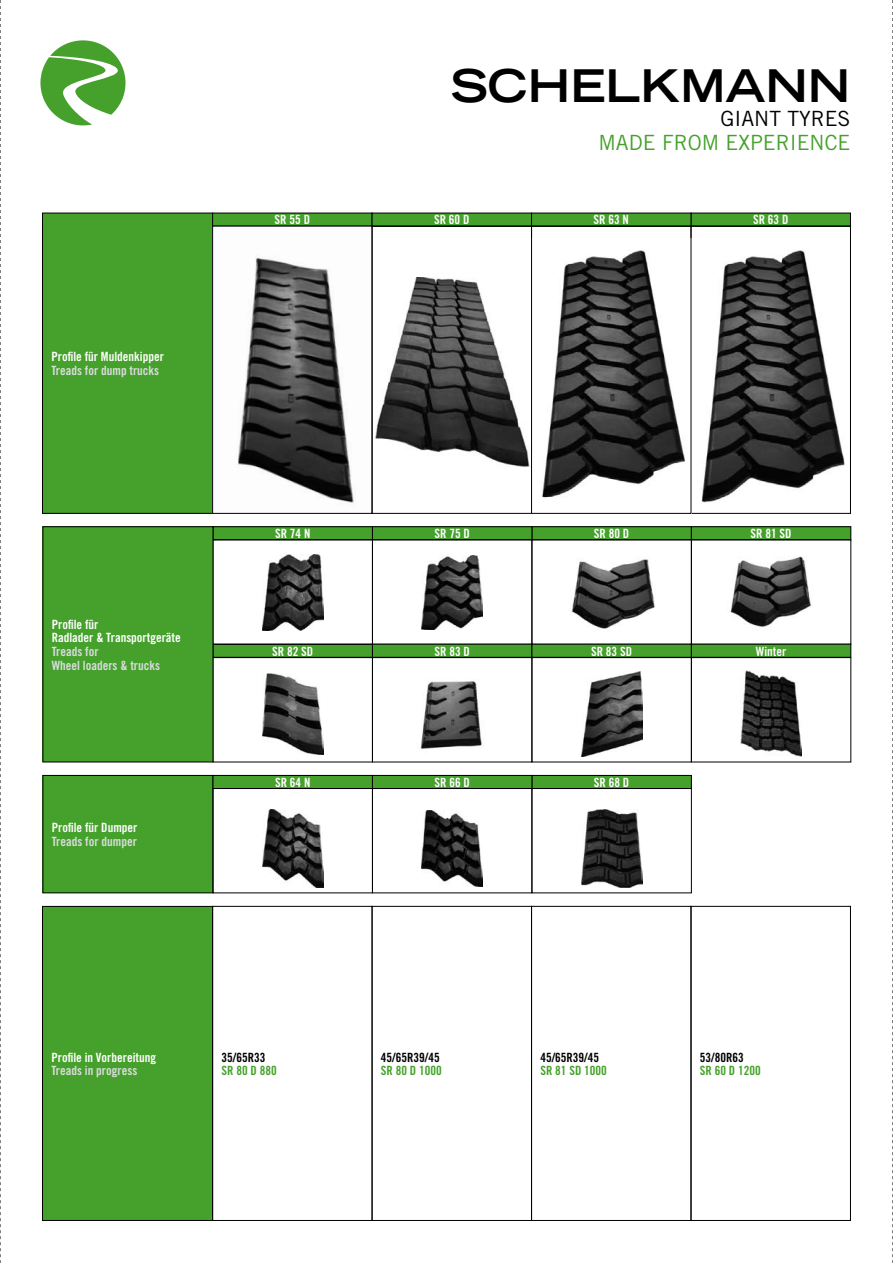
<style>
.page{position:relative;width:893px;height:1263px;background:#fff}
.page>*{position:absolute;margin:0;border:0;box-sizing:border-box;transform-origin:0 0}
.t1{font:700 expanded 45px "Trade Gothic LH";color:#000}
.t2{font:21px "Trade Gothic";color:#45a12b}
.t3{font:21px "Trade Gothic";color:#000}
.t4{font:12.75px/13.5px "Trade Gothic Bold Cond Twenty";color:#fff}
.t5{font:12.75px/13.5px "Trade Gothic Bold Cond Twenty";color:#dadcde}
.t6{font:12.75px "Trade Gothic Bold Cond Twenty";color:#000}
.t7{font:12.75px "Trade Gothic Bold Cond Twenty";color:#45a12b}
</style>
<div class="page">
<svg style="left:0;top:0;width:1px;height:1263px"></svg>
<svg style="left:892px;top:0;width:1px;height:1263px"></svg>
<div style="left:43px;top:906px;width:170px;height:314px;background:#45a12b"></div>
<div style="left:42px;top:906px;width:171px;height:315px;border:1px solid #000"></div>
<div style="left:212px;top:906px;width:160px;height:315px;border:1px solid #000"></div>
<div style="left:372px;top:906px;width:160px;height:315px;border:1px solid #000"></div>
<div style="left:531px;top:906px;width:160px;height:315px;border:1px solid #000"></div>
<div style="left:691px;top:906px;width:160px;height:315px;border:1px solid #000"></div>
<div style="left:43px;top:213px;width:170px;height:300px;background:#45a12b"></div>
<div style="left:42px;top:213px;width:171px;height:301px;border:1px solid #000"></div>
<div style="left:213px;top:213px;width:159px;height:13px;background:#45a12b"></div>
<div style="left:372px;top:213px;width:159px;height:13px;background:#45a12b"></div>
<img style="left:238px;top:258px;width:116px;height:245px">
<div style="left:212px;top:226px;width:160px;height:288px;border:1px solid #000"></div>
<img style="left:375px;top:277px;width:155px;height:190px">
<div style="left:372px;top:226px;width:160px;height:288px;border:1px solid #000"></div>
<div style="left:691px;top:213px;width:159px;height:13px;background:#45a12b"></div>
<img style="left:542px;top:250px;width:303px;height:253px">
<div style="left:691px;top:226px;width:160px;height:288px;border:1px solid #000"></div>
<div style="left:531px;top:213px;width:160px;height:13px;background:#45a12b"></div>
<div style="left:531px;top:226px;width:160px;height:288px;border:1px solid #000"></div>
<div style="left:43px;top:775px;width:170px;height:118px;background:#45a12b"></div>
<div style="left:43px;top:775px;width:170px;height:118px;border:1px solid #000"></div>
<div style="left:213px;top:775px;width:159px;height:13px;background:#45a12b"></div>
<div style="left:213px;top:775px;width:160px;height:14px;border:1px solid #000"></div>
<div style="left:532px;top:775px;width:159px;height:13px;background:#45a12b"></div>
<div style="left:531px;top:775px;width:161px;height:14px;border:1px solid #000"></div>
<div style="left:372px;top:775px;width:160px;height:13px;background:#45a12b"></div>
<div style="left:372px;top:775px;width:160px;height:14px;border:1px solid #000"></div>
<img style="left:262px;top:810px;width:61px;height:77px">
<div style="left:213px;top:788px;width:160px;height:105px;border:1px solid #000"></div>
<img style="left:422px;top:811px;width:61px;height:75px">
<div style="left:372px;top:788px;width:160px;height:105px;border:1px solid #000"></div>
<img style="left:581px;top:810px;width:61px;height:77px">
<div style="left:531px;top:788px;width:161px;height:105px;border:1px solid #000"></div>
<div style="left:213px;top:527px;width:159px;height:13px;background:#45a12b"></div>
<div style="left:213px;top:526px;width:160px;height:14px;border:1px solid #000"></div>
<div style="left:532px;top:527px;width:159px;height:13px;background:#45a12b"></div>
<div style="left:531px;top:526px;width:161px;height:14px;border:1px solid #000"></div>
<div style="left:372px;top:527px;width:160px;height:13px;background:#45a12b"></div>
<div style="left:372px;top:526px;width:160px;height:14px;border:1px solid #000"></div>
<div style="left:691px;top:527px;width:160px;height:13px;background:#45a12b"></div>
<div style="left:691px;top:526px;width:160px;height:14px;border:1px solid #000"></div>
<div style="left:213px;top:644px;width:159px;height:13px;background:#45a12b"></div>
<img style="left:262px;top:554px;width:61px;height:77px">
<div style="left:213px;top:539px;width:160px;height:106px;border:1px solid #000"></div>
<img style="left:422px;top:555px;width:61px;height:75px">
<div style="left:372px;top:539px;width:160px;height:106px;border:1px solid #000"></div>
<img style="left:571px;top:559px;width:84px;height:70px">
<div style="left:531px;top:539px;width:161px;height:106px;border:1px solid #000"></div>
<img style="left:730px;top:556px;width:81px;height:71px">
<div style="left:691px;top:539px;width:160px;height:106px;border:1px solid #000"></div>
<div style="left:372px;top:644px;width:160px;height:13px;background:#45a12b"></div>
<div style="left:372px;top:644px;width:160px;height:14px;border:1px solid #000"></div>
<div style="left:532px;top:644px;width:159px;height:13px;background:#45a12b"></div>
<div style="left:531px;top:644px;width:161px;height:14px;border:1px solid #000"></div>
<div style="left:691px;top:644px;width:160px;height:13px;background:#45a12b"></div>
<div style="left:691px;top:644px;width:160px;height:14px;border:1px solid #000"></div>
<img style="left:741px;top:670px;width:61px;height:87px">
<div style="left:691px;top:657px;width:160px;height:105px;border:1px solid #000"></div>
<img style="left:262px;top:673px;width:61px;height:81px">
<div style="left:213px;top:657px;width:160px;height:105px;border:1px solid #000"></div>
<img style="left:420px;top:681px;width:62px;height:68px">
<div style="left:372px;top:657px;width:160px;height:105px;border:1px solid #000"></div>
<img style="left:581px;top:671px;width:61px;height:85px">
<div style="left:531px;top:657px;width:161px;height:105px;border:1px solid #000"></div>
<div style="left:43px;top:527px;width:170px;height:235px;background:#45a12b"></div>
<svg style="left:40px;top:40px;width:86px;height:85px"></svg>
<p class="t4" style="left:51px;top:350px;width:114px">Profile für Muldenkipper</p>
<p class="t5" style="left:51px;top:363px;width:109px">Treads for dump trucks</p>
<p class="t4" style="left:52px;top:618px;width:131px">Profile für<br>Radlader &amp; Transportgeräte</p>
<p class="t5" style="left:52px;top:645px;width:110px">Treads for<br>Wheel loaders &amp; trucks</p>
<p class="t4" style="left:52px;top:821px;width:87px">Profile für Dumper</p>
<p class="t5" style="left:52px;top:834px;width:87px">Treads for dumper</p>
<h1 class="t1" style="left:450px;top:56px;width:401px">SCHELKMANN</h1>
<h2 class="t3" style="left:720px;top:106px;width:132px">GIANT TYRES</h2>
<h2 class="t2" style="left:598px;top:130px;width:253px">MADE FROM ExpERIENcE</h2>
<p class="t4" style="left:275px;top:213px;width:37px">SR 55 D</p>
<p class="t4" style="left:434px;top:213px;width:37px">SR 60 D</p>
<p class="t4" style="left:594px;top:213px;width:37px">SR 63 N</p>
<p class="t4" style="left:753px;top:213px;width:37px">SR 63 D</p>
<p class="t4" style="left:275px;top:527px;width:37px">SR 74 N</p>
<p class="t4" style="left:434px;top:527px;width:37px">SR 75 D</p>
<p class="t4" style="left:594px;top:527px;width:37px">SR 80 D</p>
<p class="t4" style="left:751px;top:527px;width:43px">SR 81 SD</p>
<p class="t4" style="left:272px;top:644px;width:43px">SR 82 SD</p>
<p class="t4" style="left:434px;top:644px;width:37px">SR 83 D</p>
<p class="t4" style="left:591px;top:644px;width:43px">SR 83 SD</p>
<p class="t4" style="left:756px;top:644px;width:32px">Winter</p>
<p class="t4" style="left:275px;top:775px;width:37px">SR 64 N</p>
<p class="t4" style="left:434px;top:775px;width:37px">SR 66 D</p>
<p class="t4" style="left:594px;top:775px;width:37px">SR 68 D</p>
<p class="t4" style="left:51px;top:1050px;width:106px">Profile in Vorbereitung</p>
<p class="t5" style="left:51px;top:1064px;width:87px">Treads in progress</p>
<p class="t6" style="left:221px;top:1049px;width:45px">35/65R33</p>
<p class="t7" style="left:221px;top:1063px;width:57px">SR 80 D 880</p>
<p class="t6" style="left:381px;top:1049px;width:60px">45/65R39/45</p>
<p class="t7" style="left:381px;top:1063px;width:62px">SR 80 D 1000</p>
<p class="t6" style="left:540px;top:1049px;width:60px">45/65R39/45</p>
<p class="t7" style="left:540px;top:1063px;width:68px">SR 81 SD 1000</p>
<p class="t6" style="left:700px;top:1049px;width:45px">53/80R63</p>
<p class="t7" style="left:700px;top:1063px;width:62px">SR 60 D 1200</p>
</div>
